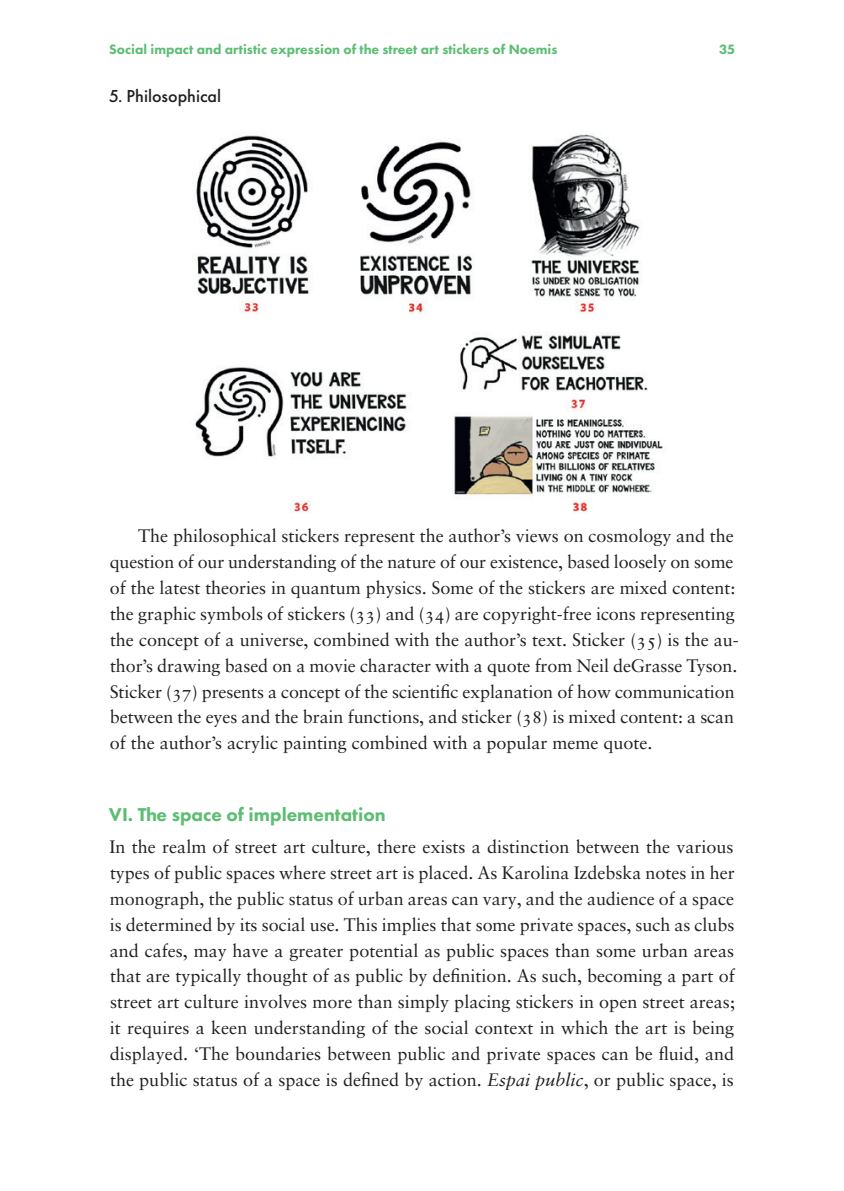
<style>
.page{position:relative;width:844px;height:1191px;background:#fff}
.page>*{position:absolute;margin:0;border:0;box-sizing:border-box;transform-origin:0 0}
.t1{font:800 19.25px "Futura PT";color:#5cbd73}
.t2{font:18.03px/25.9px "Sabon LT Pro";color:#231f20}
.t3{font:500 18.03px "Futura PT";color:#231f20}
.t4{font:800 14px "Futura PT";color:#5cbd73}
.s1{font-style:italic}
</style>
<div class="page">
<img style="left:196px;top:134px;width:444px;height:179px">
<img style="left:195px;top:333px;width:468px;height:179px">
<p class="t4" style="left:109px;top:41px;width:449px">Social impact and artistic expression of the street art stickers of Noemis</p>
<p class="t4" style="left:719px;top:41px;width:17px">35</p>
<p class="t3" style="left:109px;top:85px;width:113px">5. Philosophical</p>
<p class="t2" style="left:110px;top:522px;width:630px;text-indent:28px">The philosophical stickers represent the author’s views on cosmology and the question of our understanding of the nature of our existence, based loosely on some of the latest theories in quantum physics. Some of the stickers are mixed content: the graphic symbols of stickers (33) and (34) are copyright-free icons representing the concept of a universe, combined with the author’s text. Sticker (35) is the au&shy;thor’s drawing based on a movie character with a quote from Neil deGrasse Tyson.<br>Sticker (37) presents a concept of the scientific explanation of how communication between the eyes and the brain functions, and sticker (38) is mixed content: a scan of the author’s acrylic painting combined with a popular meme quote.</p>
<p class="t1" style="left:109px;top:802px;width:278px">VI. The space of implementation</p>
<p class="t2" style="left:110px;top:833px;width:626px;text-align:justify">In the realm of street art culture, there exists a distinction between the various types of public spaces where street art is placed. As Karolina Izdebska notes in her monograph, the public status of urban areas can vary, and the audience of a space is determined by its social use. This implies that some private spaces, such as clubs and cafes, may have a greater potential as public spaces than some urban areas that are typically thought of as public by definition. As such, becoming a part of street art culture involves more than simply placing stickers in open street areas; it requires a keen understanding of the social context in which the art is being displayed. ‘The boundaries between public and private spaces can be fluid, and the public status of a space is defined by action. <span class="s1">Espai public</span>, or public space, is</p>
</div>
